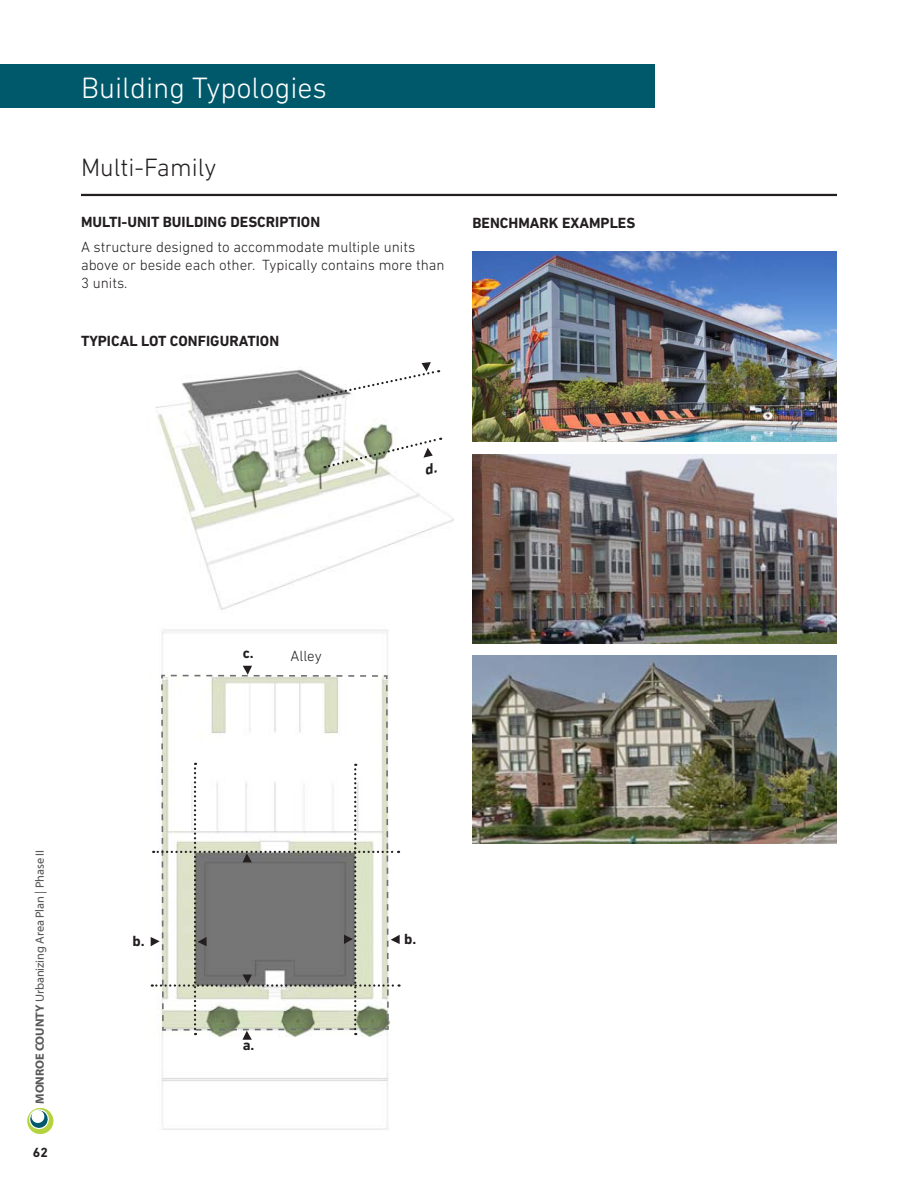
<style>
.page{position:relative;width:918px;height:1188px;background:#fff}
.page>*{position:absolute;margin:0;border:0;box-sizing:border-box;transform-origin:0 0}
.Section_Header{font:300 30px "DIN Next LT Pro";color:#fff}
.Header_-_Style_1{font:300 25.5px "DIN Next LT Pro";color:#231f20}
.Body_Text{font:300 15px/18px "DIN Next LT Pro";color:#231f20}
.Subheadings_-_Style{font:700 15px "DIN Next LT Pro";color:#231f20}
.Numbered_List{font:700 15px "DIN Next LT Pro";color:#231f20}
.t1{font:700 13.5px "DIN Next LT Pro";color:#231f20}
.t2{font:12px "Myriad Web Pro";letter-spacing:-.01em;color:#57585a}
.s1{font-weight:700}
</style>
<div class="page">
<hr style="left:81px;top:194px;width:756px;height:2px;background:#231f20">
<div style="left:0;top:65px;width:655px;height:43px;background:#00596b"></div>
<svg style="left:27px;top:1107px;width:27px;height:28px"></svg>
<img style="left:155px;top:369px;width:299px;height:241px">
<svg style="left:318px;top:362px;width:121px;height:36px"></svg>
<svg style="left:151px;top:666px;width:249px;height:374px"></svg>
<img style="left:472px;top:454px;width:365px;height:189px">
<img style="left:472px;top:251px;width:365px;height:190px">
<img style="left:472px;top:656px;width:365px;height:187px">
<svg style="left:325px;top:437px;width:116px;height:38px"></svg>
<p class="Section_Header" style="left:81px;top:70px;width:248px">Building Typologies</p>
<p class="Header_-_Style_1" style="left:81px;top:153px;width:137px">Multi-Family</p>
<p class="Numbered_List" style="left:81px;top:213px;width:241px">MULTI-UNIT BUILDING DESCRIPTION</p>
<p class="Body_Text" style="left:81px;top:238px;width:365px">A structure designed to accommodate multiple units above or beside each other. Typically contains more than<br>3 units.</p>
<p class="Subheadings_-_Style" style="left:81px;top:332px;width:200px">TYPICAL LOT CONFIGURATION</p>
<p class="Subheadings_-_Style" style="left:472px;top:214px;width:164px">BENCHMARK EXAMPLES</p>
<p class="t2" style="left:33px;top:1104px;width:255px;rotate:-90deg"><span class="s1">MONROE COUNTY</span> Urbanizing Area Plan | Phase II</p>
<p class="t1" style="left:33px;top:1145px;width:17px">62</p>
<p class="Numbered_List" style="left:243px;top:645px;width:13px">c.</p>
<p class="Body_Text" style="left:291px;top:646px;width:33px">Alley</p>
<p class="Numbered_List" style="left:133px;top:932px;width:14px">b.</p>
<p class="Numbered_List" style="left:404px;top:930px;width:14px">b.</p>
<p class="Numbered_List" style="left:243px;top:1036px;width:13px">a.</p>
</div>
